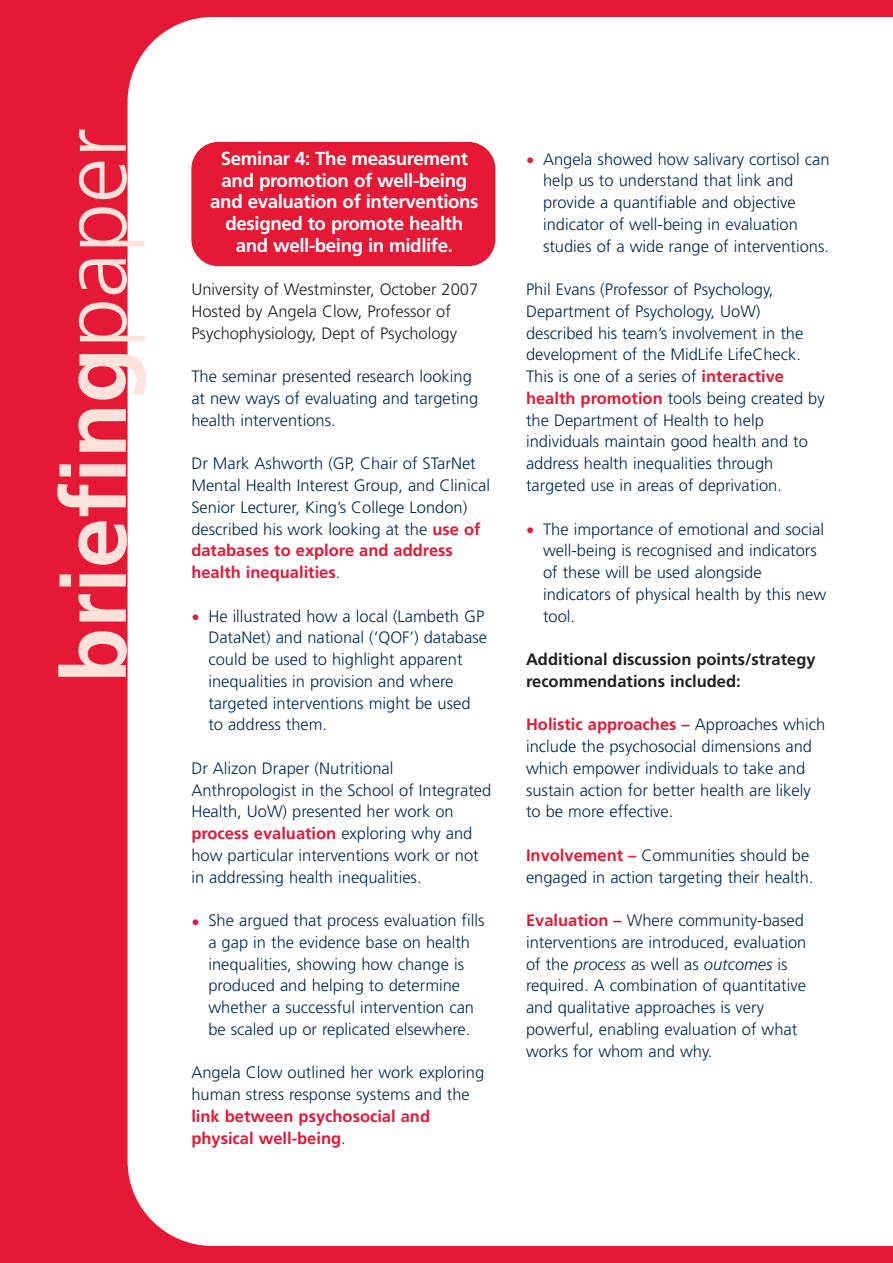
<style>
.page{position:relative;width:893px;height:1263px;background:#fff}
.page>*{position:absolute;margin:0;border:0;box-sizing:border-box;transform-origin:0 0}
.t1{font:700 90px "Frutiger";color:#fce2da}
.t2{font:700 18.75px/21.8px "Frutiger";letter-spacing:-.02em;color:#fff;text-align:center}
.t3{font:300 16.5px/21.8px "Frutiger";color:#002954}
.t4{font:300 16.5px/21.8px "Frutiger";color:#231f20}
.t5{font:700 16.5px/21.8px "Frutiger";color:#231f20}
.t6{font:700 16.5px/21.8px "Frutiger";color:#e51836}
.s1{font-weight:300}
.s2{font-weight:700;color:#e51836}
.s3{color:#e51836}
.s4{font-weight:300;color:#002954}
.s5{font-style:italic}
</style>
<div class="page">
<div style="left:0;top:0;width:232px;height:1263px;background:#e51836"></div>
<div style="left:128px;top:17px;width:255px;height:1229px;background:#fff;border-radius:85px"></div>
<div style="left:0;top:0;width:893px;height:17px;background:#e51836"></div>
<div style="left:0;top:1246px;width:893px;height:17px;background:#e51836"></div>
<div style="left:191px;top:142px;width:304px;height:124px;background:#e51836;border-radius:27px"></div>
<h1 class="t1" style="left:58px;top:683px;width:557px;rotate:-90deg">briefing<span class="s1">paper</span></h1>
<p class="t2" style="left:210px;top:149px;width:270px">Seminar 4: The measurement and promotion of well-being and evaluation of interventions designed to promote health and well-being in midlife.</p>
<p class="t4" style="left:191px;top:280px;width:288px">University of Westminster, October 2007<br>Hosted by Angela Clow, Professor of<br>Psychophysiology, Dept of Psychology</p>
<p class="t3" style="left:191px;top:367px;width:288px">The seminar presented research looking at new ways of evaluating and targeting health interventions.</p>
<p class="t3" style="left:191px;top:454px;width:300px">Dr Mark Ashworth (GP, Chair of STarNet Mental Health Interest Group, and Clinical Senior Lecturer, King’s College London) described his work looking at the <span class="s2">use of databases to explore and address health inequalities</span>.</p>
<p class="t3" style="left:208px;top:606px;width:280px;text-indent:-17px"><span class="s3">•</span> He illustrated how a local (Lambeth GP DataNet) and national (‘QOF’) database could be used to highlight apparent inequalities in provision and where targeted interventions might be used to address them.</p>
<p class="t3" style="left:191px;top:758px;width:301px">Dr Alizon Draper (Nutritional Anthropologist in the School of Integrated Health, UoW) presented her work on <span class="s2">process evaluation</span> exploring why and how particular interventions work or not in addressing health inequalities.</p>
<p class="t3" style="left:191px;top:911px;width:295px;text-align:center"><span class="s3">•</span> She argued that process evaluation fills a gap in the evidence base on health inequalities, showing how change is produced and helping to determine whether a successful intervention can<br>be scaled up or replicated elsewhere.</p>
<p class="t3" style="left:191px;top:1063px;width:294px">Angela Clow outlined her work exploring human stress response systems and the</p>
<p class="t6" style="left:191px;top:1106px;width:240px">link between psychosocial and physical well-being<span class="s4">.</span></p>
<p class="t3" style="left:543px;top:149px;width:288px;text-indent:-17px"><span class="s3">•</span> Angela showed how salivary cortisol can help us to understand that link and provide a quantifiable and objective indicator of well-being in evaluation studies of a wide range of interventions.</p>
<p class="t3" style="left:526px;top:280px;width:300px">Phil Evans (Professor of Psychology, Department of Psychology, UoW) described his team’s involvement in the development of the MidLife LifeCheck.<br>This is one of a series of <span class="s2">interactive health promotion</span> tools being created by the Department of Health to help individuals maintain good health and to address health inequalities through targeted use in areas of deprivation.</p>
<p class="t3" style="left:543px;top:519px;width:285px;text-indent:-17px"><span class="s3">•</span> The importance of emotional and social well-being is recognised and indicators of these will be used alongside indicators of physical health by this new tool.</p>
<p class="t5" style="left:526px;top:650px;width:291px">Additional discussion points/strategy recommendations included:</p>
<p class="t3" style="left:526px;top:715px;width:301px"><span class="s2">Holistic approaches –</span> Approaches which include the psychosocial dimensions and which empower individuals to take and sustain action for better health are likely to be more effective.</p>
<p class="t3" style="left:526px;top:845px;width:289px"><span class="s2">Involvement –</span> Communities should be engaged in action targeting their health.</p>
<p class="t3" style="left:526px;top:911px;width:282px"><span class="s2">Evaluation –</span> Where community-based interventions are introduced, evaluation of the <span class="s5">process</span> as well as <span class="s5">outcomes</span> is required. A combination of quantitative and qualitative approaches is very powerful, enabling evaluation of what works for whom and why.</p>
</div>
